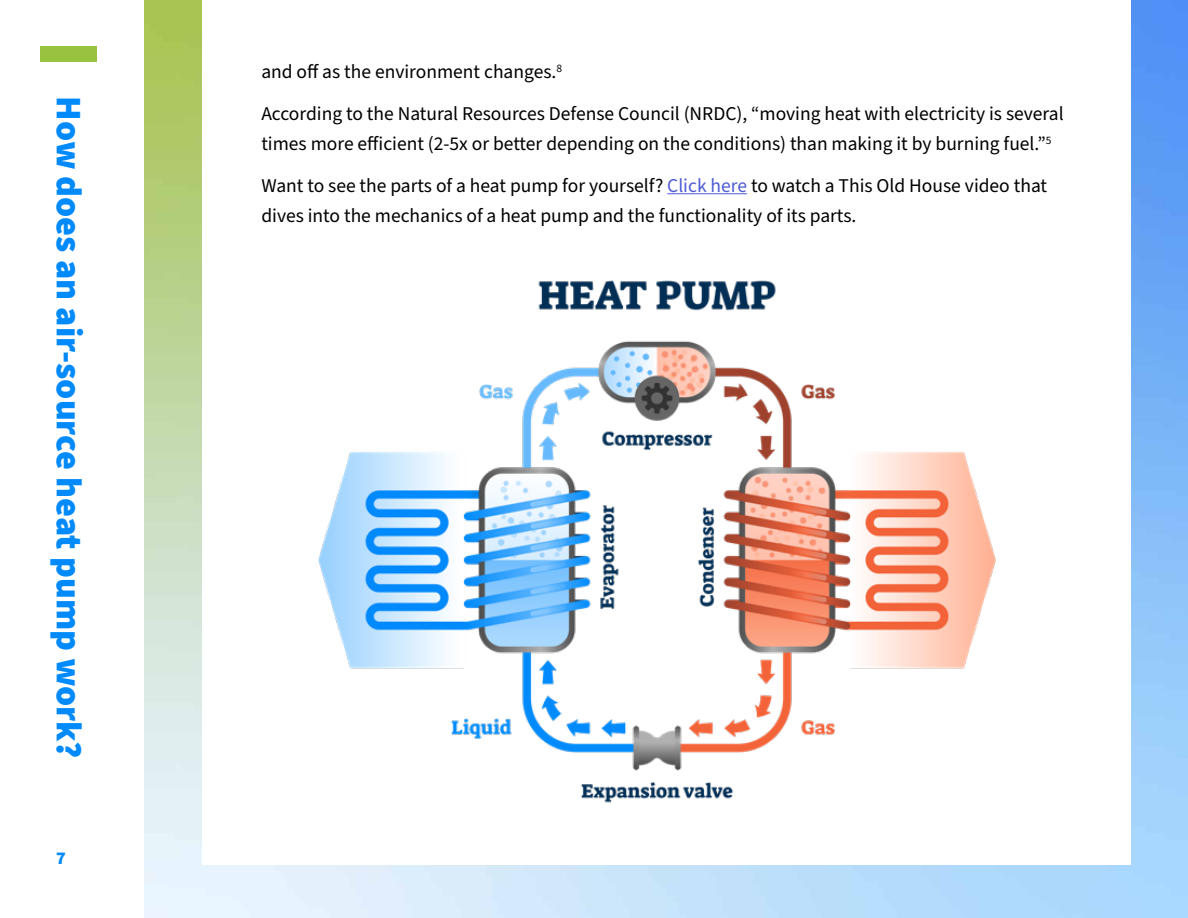
<style>
.page{position:relative;width:1188px;height:918px;background:#fff}
.page>*{position:absolute;margin:0;border:0;box-sizing:border-box;transform-origin:0 0}
.t1{font:900 36px "Source Sans Pro";color:#008afc}
.t2{font:19.5px/42px "Source Sans Pro";color:#000}
.t3{font:900 18px "Source Sans Pro";color:#008afc}
.s1{color:#4f5cd6}
</style>
<div class="page">
<div style="left:40px;top:46px;width:57px;height:16px;background:#99c33f"></div>
<img style="left:144px;top:0;width:1044px;height:918px">
<div style="left:202px;top:0;width:929px;height:864px;background:#fff"></div>
<hr style="left:667px;top:193px;width:80px;height:1px;background:#4f5cd6">
<img style="left:318px;top:280px;width:678px;height:523px">
<h1 class="t1" style="left:94px;top:96px;width:663px;rotate:90deg">How does an air-source heat pump work?</h1>
<p class="t3" style="left:56px;top:846px;width:11px">7</p>
<p class="t2" style="left:261px;top:51px;width:804px">and off as the environment changes.<sup>8<br></sup>According to the Natural Resources Defense Council (NRDC), “moving heat with electricity is several</p>
<p class="t2" style="left:261px;top:123px;width:792px">times more efficient (2-5x or better depending on the conditions) than making it by burning fuel.”<sup>5<br></sup>Want to see the parts of a heat pump for yourself? <span class="s1">Click here</span> to watch a This Old House video that</p>
<p class="t2" style="left:261px;top:195px;width:597px">dives into the mechanics of a heat pump and the functionality of its parts.</p>
</div>
